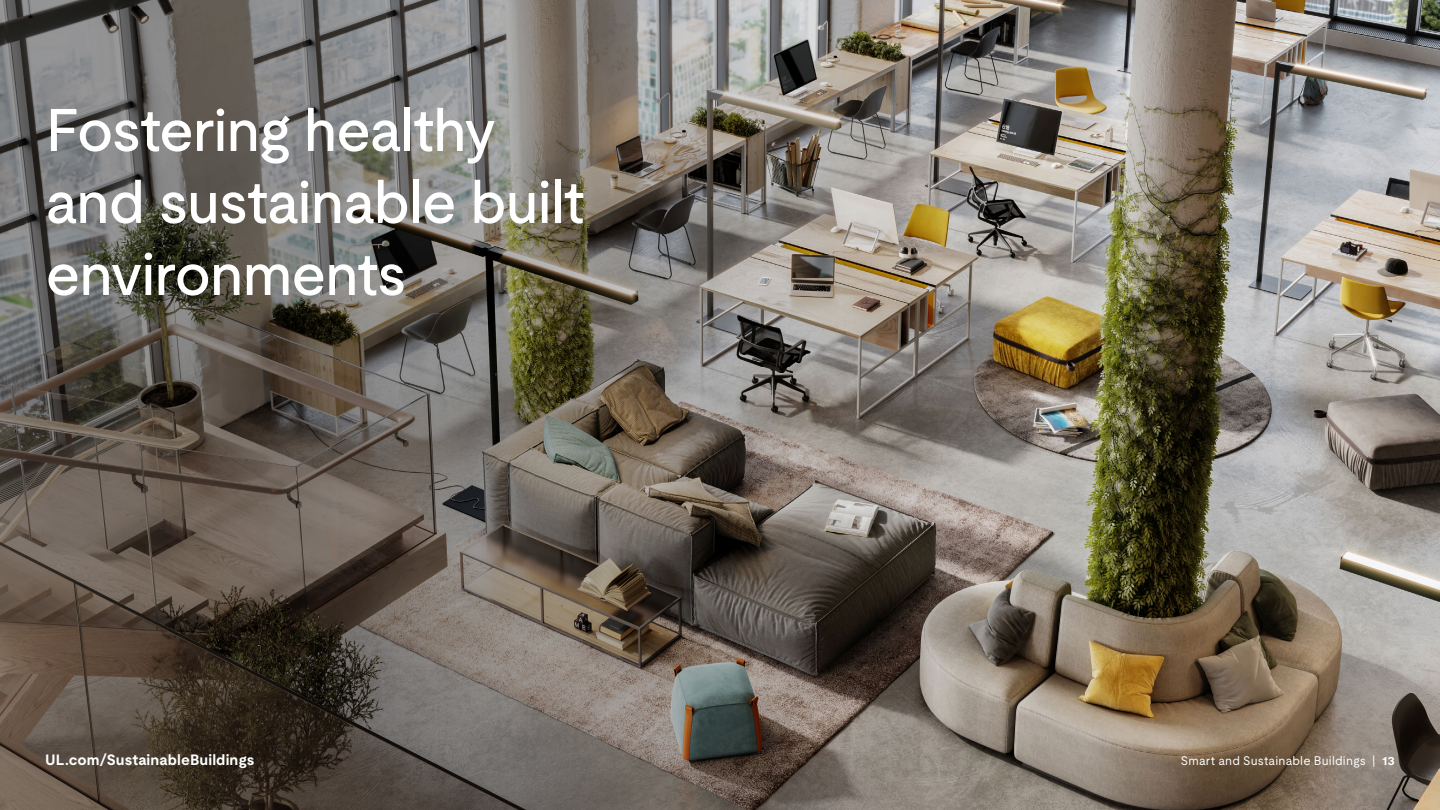
<style>
.page{position:relative;width:1440px;height:810px;background:#fff}
.page>*{position:absolute;margin:0;border:0;box-sizing:border-box;transform-origin:0 0}
.t1{font:500 60px/72px "UL Moderat";letter-spacing:-.03em;color:#fff}
.t2{font:700 15px "UL Moderat";letter-spacing:.01em;color:#fff}
.t3{font:12.5px "UL Moderat";letter-spacing:.015em;color:#fff}
.s1{font-weight:700}
</style>
<div class="page">
<img style="left:0;top:0;width:1440px;height:810px">
<p class="t1" style="left:45px;top:93px;width:541px">Fostering healthy and sustainable built environments</p>
<p class="t2" style="left:45px;top:748px;width:211px">UL.com/SustainableBuildings</p>
<p class="t3" style="left:1181px;top:751px;width:216px">Smart and Sustainable Buildings | <span class="s1">13</span></p>
</div>
